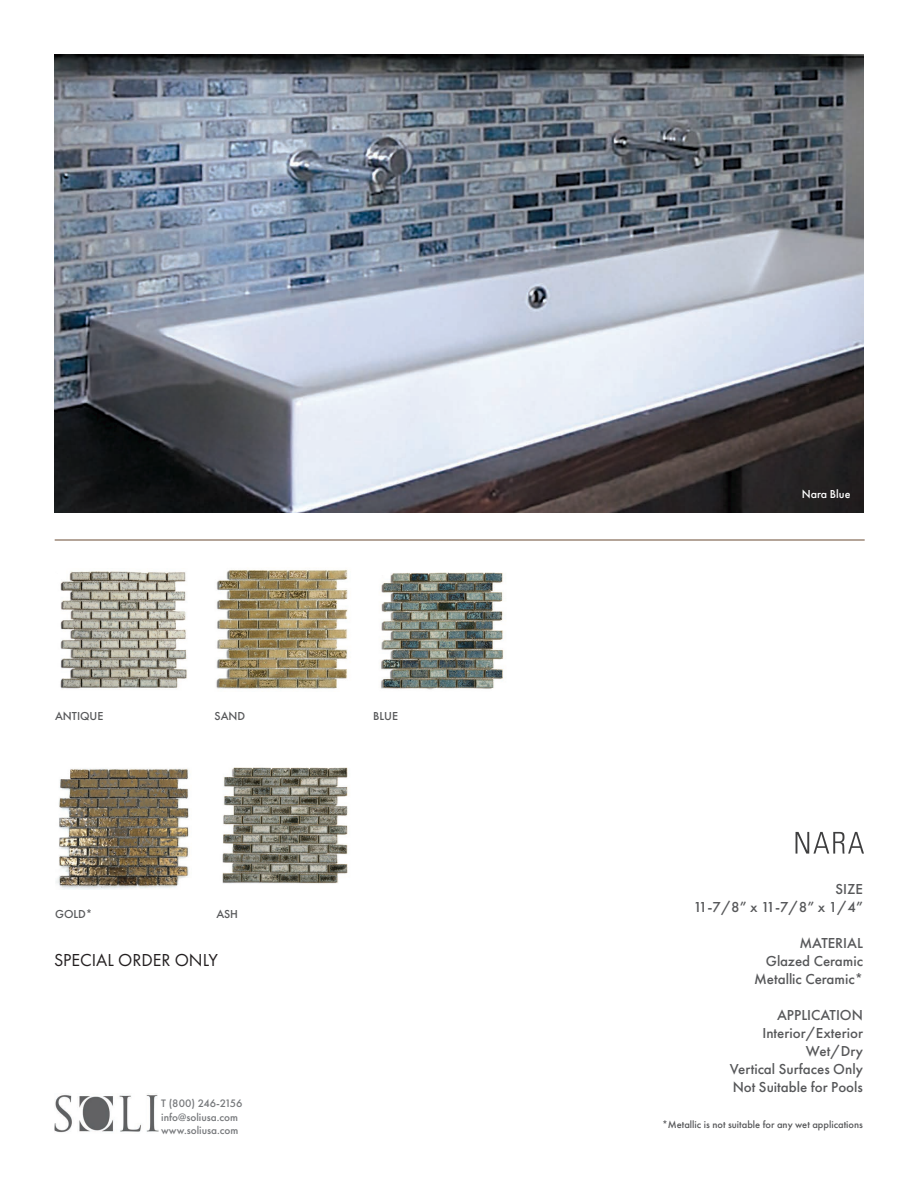
<style>
.page{position:relative;width:918px;height:1188px;background:#fff}
.page>*{position:absolute;margin:0;border:0;box-sizing:border-box;transform-origin:0 0}
.t1{font:18px "Futura PT";color:#231f20}
.t2{font:500 15px/18px "Futura PT";color:#57585a;text-align:right}
.t3{font:500 12px "Futura PT";color:#57585a}
.t4{font:500 12px "Futura PT";color:#fff}
.t5{font:500 11.25px/13.5px "Futura PT";color:#76787b}
.t6{font:500 10.5px "Futura PT";color:#57585a}
</style>
<div class="page">
<svg style="left:796px;top:832px;width:68px;height:22px"></svg>
<hr style="left:55px;top:540px;width:810px;height:1px;background:#6b4b33">
<img style="left:54px;top:54px;width:810px;height:459px">
<img style="left:222px;top:767px;width:126px;height:117px">
<img style="left:56px;top:768px;width:133px;height:121px">
<img style="left:60px;top:571px;width:127px;height:119px">
<img style="left:216px;top:570px;width:132px;height:119px">
<img style="left:381px;top:572px;width:123px;height:118px">
<img style="left:54px;top:1094px;width:105px;height:39px">
<p class="t3" style="left:55px;top:709px;width:50px">ANTIQUE</p>
<p class="t3" style="left:214px;top:709px;width:32px">SAND</p>
<p class="t3" style="left:55px;top:906px;width:39px">GOLD*</p>
<p class="t3" style="left:216px;top:906px;width:23px">ASH</p>
<p class="t1" style="left:54px;top:950px;width:166px">SPECIAL ORDER ONLY</p>
<p class="t5" style="left:161px;top:1097px;width:83px">T (800) 246-2156 info@soliusa.com www.soliusa.com</p>
<p class="t3" style="left:373px;top:709px;width:26px">BLUE</p>
<p class="t4" style="left:802px;top:487px;width:50px">Nara Blue</p>
<p class="t2" style="left:694px;top:880px;width:171px">SIZE<br>11-7/8” x 11-7/8” x 1/4”</p>
<p class="t2" style="left:754px;top:934px;width:110px">MATERIAL<br>Glazed Ceramic<br>Metallic Ceramic*</p>
<p class="t2" style="left:730px;top:1006px;width:135px">APPLICATION<br>Interior/Exterior<br>Wet/Dry<br>Vertical Surfaces Only<br>Not Suitable for Pools</p>
<p class="t6" style="left:662px;top:1118px;width:202px">*Metallic is not suitable for any wet applications</p>
</div>
